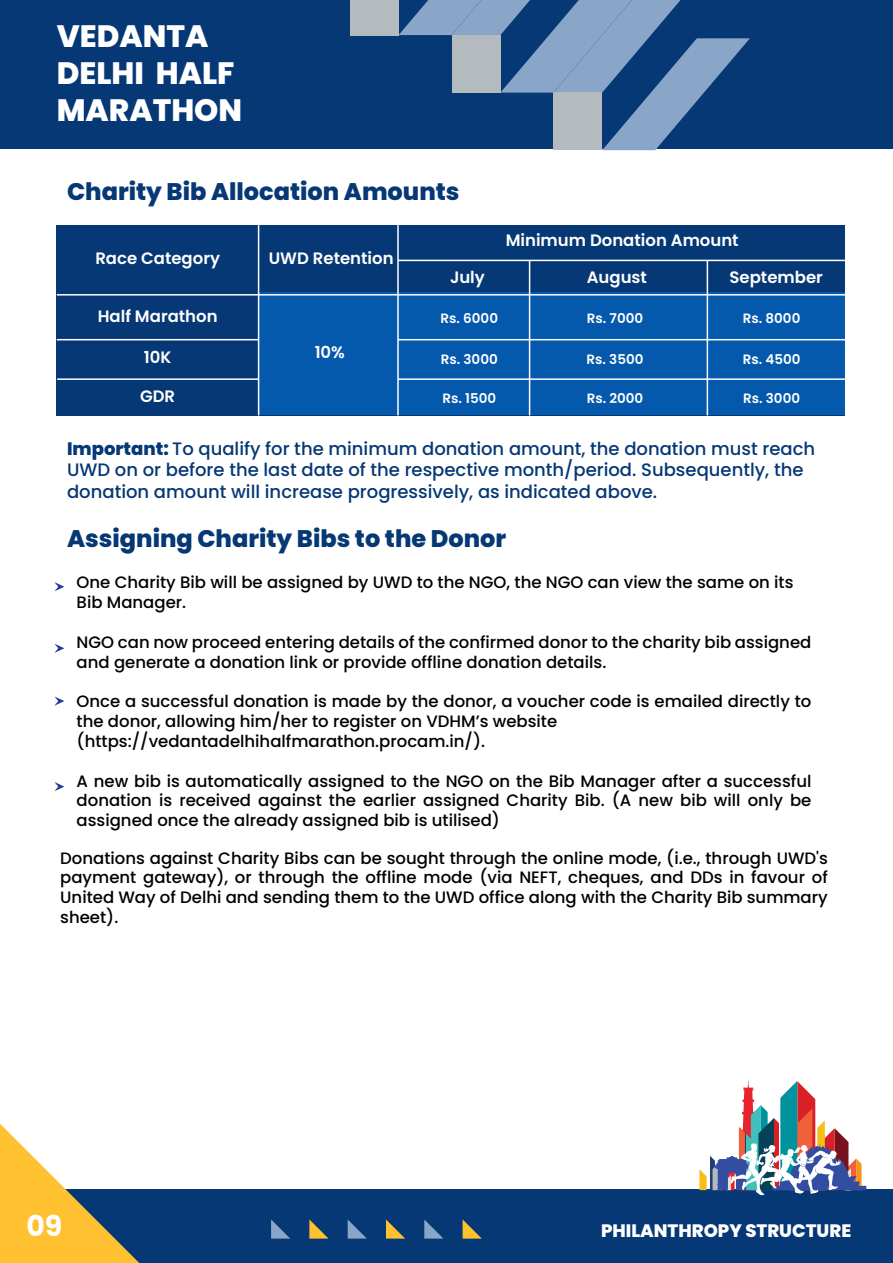
<style>
.page{position:relative;width:893px;height:1263px;background:#fff}
.page>*{position:absolute;margin:0;border:0;box-sizing:border-box;transform-origin:0 0}
.t1{font:700 60px "Bebas Neue";color:#231f20}
.t2{font:800 30.9px/37px "Poppins";color:#fff}
.t3{font:700 28.5px "Poppins";color:#fff}
.t4{font:800 24px "Poppins";color:#063875}
.t5{font:500 18px/21.6px "Poppins";color:#063875}
.t6{font:800 18px "Poppins";color:#fff}
.t7{font:500 16.5px/19.8px "Poppins";color:#000}
.t8{font:600 16.5px "Poppins";color:#fff}
.t9{font:600 13.5px "Poppins";color:#fff}
.s1{font-weight:800}
.s2{color:#1d4078}
</style>
<div class="page">
<div style="left:0;top:0;width:893px;height:149px;background:#063875"></div>
<div style="left:0;top:1189px;width:893px;height:74px;background:#063875"></div>
<svg style="left:399px;top:0;width:351px;height:150px"></svg>
<div style="left:350px;top:0;width:49px;height:35px;background:#b3bbbf"></div>
<svg style="left:0;top:1124px;width:139px;height:139px"></svg>
<svg style="left:271px;top:1219px;width:19px;height:19px"></svg>
<svg style="left:309px;top:1219px;width:19px;height:19px"></svg>
<svg style="left:348px;top:1220px;width:18px;height:18px"></svg>
<svg style="left:386px;top:1219px;width:19px;height:19px"></svg>
<svg style="left:424px;top:1219px;width:19px;height:19px"></svg>
<svg style="left:463px;top:1220px;width:18px;height:18px"></svg>
<svg style="left:699px;top:1081px;width:167px;height:115px"></svg>
<div style="left:57px;top:225px;width:788px;height:190px;background:#063875"></div>
<hr style="left:57px;top:339px;width:202px;height:1px;background:#fff">
<hr style="left:57px;top:378px;width:202px;height:2px;background:#fff">
<hr style="left:398px;top:260px;width:447px;height:1px;background:#fff">
<div style="left:259px;top:293px;width:586px;height:122px;background:#0459ad"></div>
<hr style="left:57px;top:294px;width:788px;height:2px;background:#fff">
<hr style="left:258px;top:225px;width:1px;height:190px;background:#fff">
<hr style="left:397px;top:225px;width:2px;height:190px;background:#fff">
<hr style="left:529px;top:261px;width:1px;height:154px;background:#fff">
<hr style="left:707px;top:261px;width:1px;height:154px;background:#fff">
<hr style="left:398px;top:339px;width:447px;height:1px;background:#fff">
<hr style="left:398px;top:378px;width:447px;height:2px;background:#fff">
<svg style="left:54px;top:582px;width:10px;height:9px"></svg>
<svg style="left:54px;top:644px;width:10px;height:9px"></svg>
<svg style="left:54px;top:696px;width:10px;height:10px"></svg>
<svg style="left:54px;top:782px;width:10px;height:9px"></svg>
<h2 class="t2" style="left:57px;top:18px;width:187px">VEDANTA<br>DELHI HALF<br>MARATHON</h2>
<h3 class="t4" style="left:67px;top:178px;width:394px">Charity Bib Allocation Amounts</h3>
<p class="t8" style="left:95px;top:249px;width:126px">Race Category</p>
<p class="t8" style="left:269px;top:249px;width:126px">UWD Retention</p>
<p class="t8" style="left:506px;top:231px;width:234px">Minimum Donation Amount</p>
<p class="t8" style="left:98px;top:306px;width:121px">Half Marathon</p>
<p class="t8" style="left:144px;top:347px;width:29px">10K</p>
<p class="t8" style="left:140px;top:387px;width:37px">GDR</p>
<p class="t8" style="left:315px;top:343px;width:32px">10%</p>
<p class="t8" style="left:450px;top:267px;width:36px">July</p>
<p class="t8" style="left:587px;top:267px;width:62px">August</p>
<p class="t8" style="left:729px;top:267px;width:95px">September</p>
<p class="t9" style="left:441px;top:310px;width:59px">Rs. 6000</p>
<p class="t9" style="left:441px;top:351px;width:58px">Rs. 3000</p>
<p class="t9" style="left:442px;top:391px;width:55px">Rs. 1500</p>
<p class="t9" style="left:587px;top:310px;width:58px">Rs. 7000</p>
<p class="t9" style="left:587px;top:351px;width:58px">Rs. 3500</p>
<p class="t9" style="left:587px;top:391px;width:58px">Rs. 2000</p>
<p class="t9" style="left:743px;top:310px;width:59px">Rs. 8000</p>
<p class="t9" style="left:743px;top:351px;width:59px">Rs. 4500</p>
<p class="t9" style="left:743px;top:391px;width:58px">Rs. 3000</p>
<p class="t5" style="left:67px;top:438px;width:750px"><span class="s1">Important:</span> To qualify for the minimum donation amount, the donation must reach<br>UWD on or before the last date of the respective month/period. Subsequently, the donation amount will increase progressively, as indicated above.</p>
<h3 class="t4" style="left:67px;top:524px;width:441px">Assigning Charity Bibs to the Donor</h3>
<p class="t7" style="left:77px;top:573px;width:718px">One Charity Bib will be assigned by UWD to the NGO, the NGO can view the same on its<br>Bib Manager.</p>
<p class="t7" style="left:77px;top:632px;width:736px">NGO can now proceed entering details of the confirmed donor to the charity bib assigned and generate a donation link or provide offline donation details.</p>
<p class="t7" style="left:77px;top:692px;width:736px">Once a successful donation is made by the donor, a voucher code is emailed directly to the donor, allowing him/her to register on VDHM’s website (https://vedantadelhihalfmarathon.procam.in/).</p>
<p class="t7" style="left:77px;top:771px;width:736px;text-align:justify">A new bib is automatically assigned to the NGO on the Bib Manager after a successful donation is received against the earlier assigned Charity Bib. (A new bib will only be assigned once the already assigned bib is utilised)</p>
<h1 class="t1" style="left:433px;top:1077px;width:311px;rotate:-90deg">UNITED <span class="s2">CHANGE</span></h1>
<p class="t7" style="left:60px;top:848px;width:769px;text-align:justify">Donations against Charity Bibs can be sought through the online mode, (i.e., through UWD's payment gateway), or through the offline mode (via NEFT, cheques, and DDs in favour of United Way of Delhi and sending them to the UWD office along with the Charity Bib summary sheet).</p>
<h3 class="t3" style="left:26px;top:1209px;width:38px">09</h3>
<p class="t6" style="left:601px;top:1221px;width:252px">PHILANTHROPY STRUCTURE</p>
</div>
